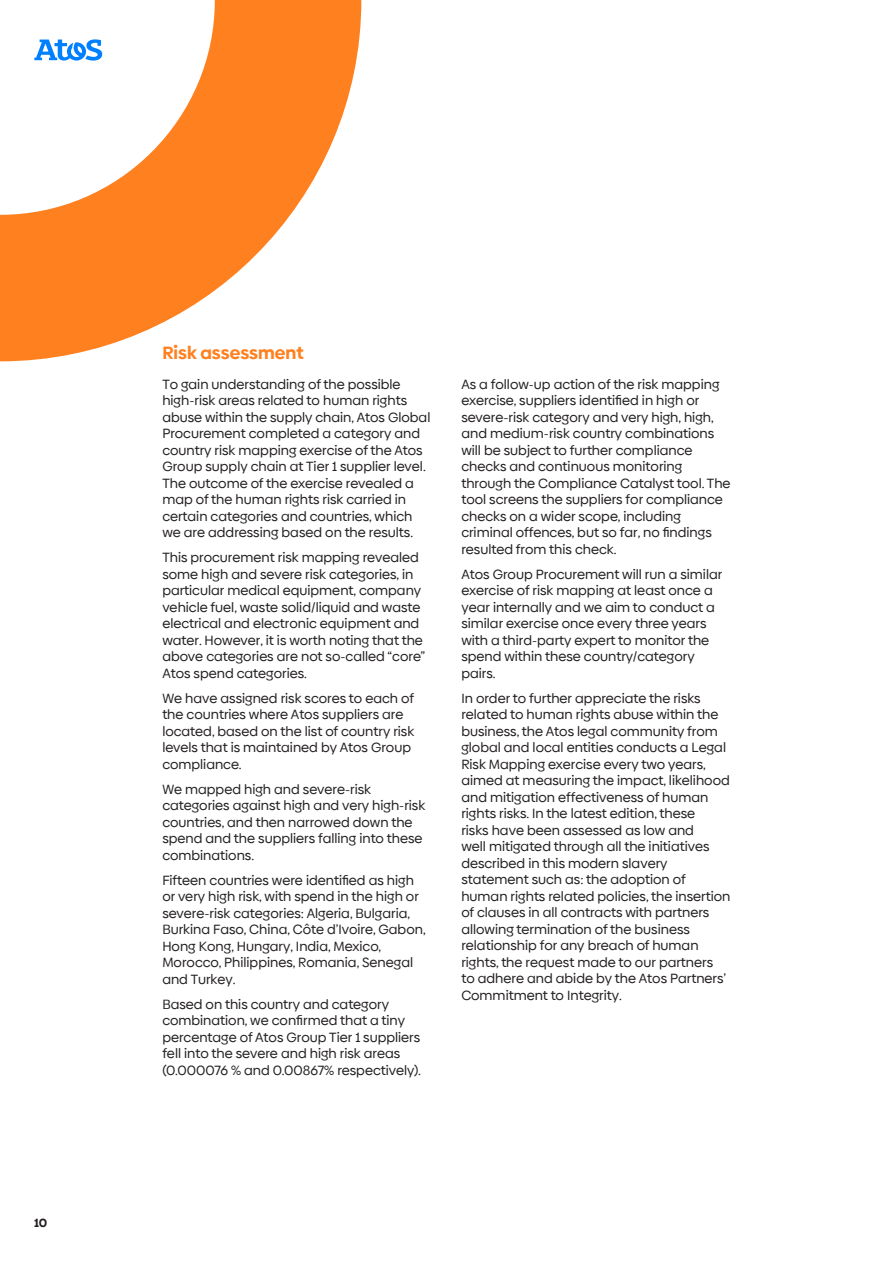
<style>
.page{position:relative;width:893px;height:1263px;background:#fff}
.page>*{position:absolute;margin:0;border:0;box-sizing:border-box;transform-origin:0 0}
.t1{font:700 18px "Biennale";color:#ff801f}
.t2{font:13.5px/16.5px "Biennale";color:#231f20}
.t3{font:700 12px "Biennale";color:#231f20}
</style>
<div class="page">
<svg style="left:0;top:0;width:361px;height:361px;fill:#ff801f"></svg>
<p class="t3" style="left:34px;top:1215px;width:15px">10</p>
<h1 class="t1" style="left:162px;top:341px;width:143px">Risk assessment</h1>
<p class="t2" style="left:162px;top:375px;width:270px">To gain understanding of the possible high-risk areas related to human rights abuse within the supply chain, Atos Global Procurement completed a category and country risk mapping exercise of the Atos Group supply chain at Tier 1 supplier level.<br>The outcome of the exercise revealed a map of the human rights risk carried in certain categories and countries, which we are addressing based on the results.</p>
<p class="t2" style="left:162px;top:549px;width:264px">This procurement risk mapping revealed some high and severe risk categories, in particular medical equipment, company vehicle fuel, waste solid/liquid and waste electrical and electronic equipment and water. However, it is worth noting that the above categories are not so-called “core” Atos spend categories.</p>
<p class="t2" style="left:162px;top:689px;width:253px">We have assigned risk scores to each of the countries where Atos suppliers are located, based on the list of country risk levels that is maintained by Atos Group compliance.</p>
<p class="t2" style="left:162px;top:780px;width:264px">We mapped high and severe-risk categories against high and very high-risk countries, and then narrowed down the spend and the suppliers falling into these combinations.</p>
<p class="t2" style="left:162px;top:871px;width:265px">Fifteen countries were identified as high or very high risk, with spend in the high or severe-risk categories: Algeria, Bulgaria, Burkina Faso, China, Côte d’Ivoire, Gabon, Hong Kong, Hungary, India, Mexico, Morocco, Philippines, Romania, Senegal and Turkey.</p>
<p class="t2" style="left:162px;top:995px;width:260px">Based on this country and category combination, we confirmed that a tiny percentage of Atos Group Tier 1 suppliers fell into the severe and high risk areas (0.000076 % and 0.00867% respectively).</p>
<p class="t2" style="left:461px;top:375px;width:271px">As a follow-up action of the risk mapping exercise, suppliers identified in high or severe-risk category and very high, high, and medium-risk country combinations will be subject to further compliance checks and continuous monitoring through the Compliance Catalyst tool. The tool screens the suppliers for compliance checks on a wider scope, including criminal offences, but so far, no findings resulted from this check.</p>
<p class="t2" style="left:461px;top:565px;width:262px">Atos Group Procurement will run a similar exercise of risk mapping at least once a year internally and we aim to conduct a similar exercise once every three years with a third-party expert to monitor the spend within these country/category pairs.</p>
<p class="t2" style="left:461px;top:689px;width:271px">In order to further appreciate the risks related to human rights abuse within the business, the Atos legal community from global and local entities conducts a Legal Risk Mapping exercise every two years, aimed at measuring the impact, likelihood and mitigation effectiveness of human rights risks. In the latest edition, these<br>risks have been assessed as low and<br>well mitigated through all the initiatives described in this modern slavery statement such as: the adoption of human rights related policies, the insertion of clauses in all contracts with partners allowing termination of the business relationship for any breach of human rights, the request made to our partners<br>to adhere and abide by the Atos Partners’ Commitment to Integrity.</p>
</div>
